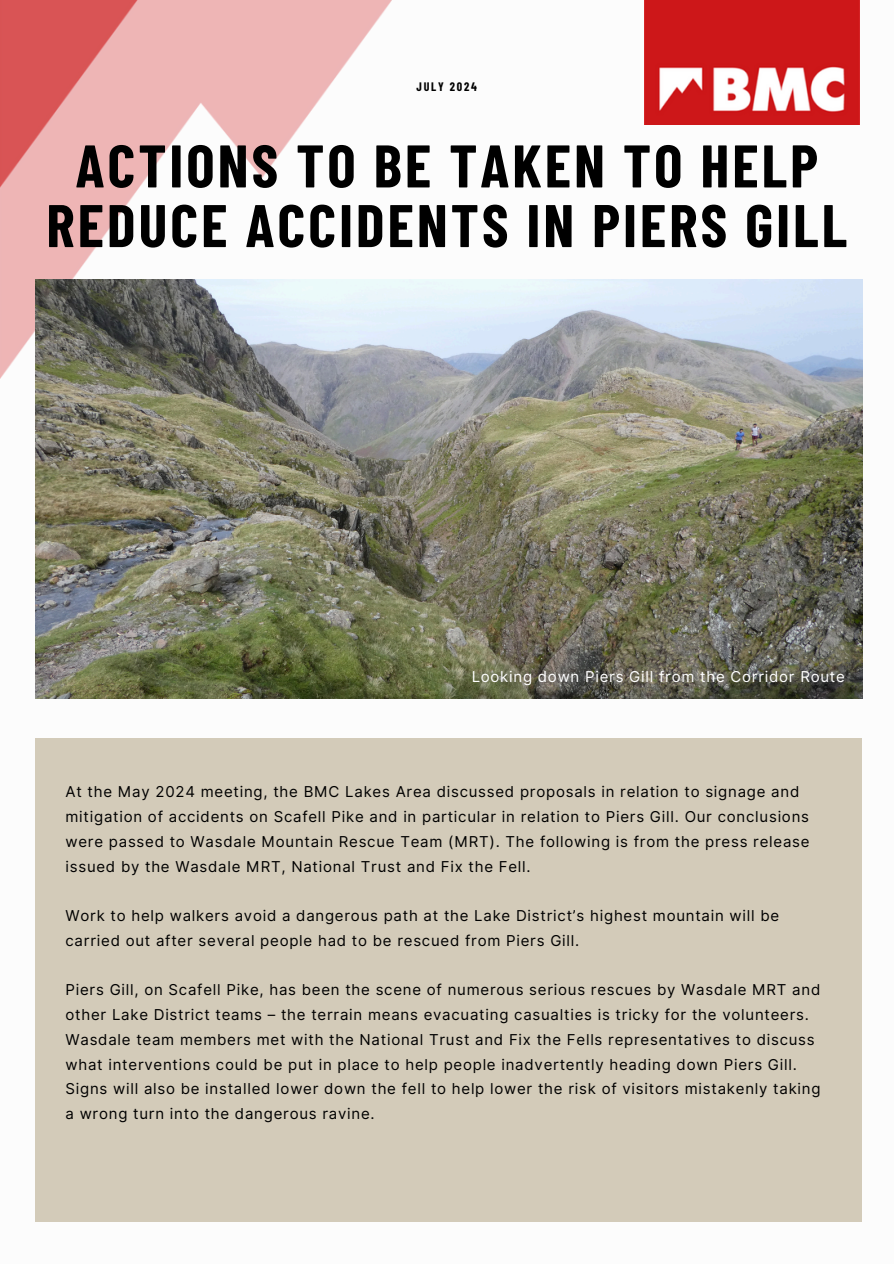
<style>
.page{position:relative;width:894px;height:1264px;background:#fff}
.page>*{position:absolute;margin:0;border:0;box-sizing:border-box;transform-origin:0 0}
.t1{font:700 60px/59.7px "Barlow Condensed";letter-spacing:.05em;color:#000;text-align:center}
.t2{font:15px/24.8px "Inter";letter-spacing:.05em;color:#000}
.t3{font:15px "Inter";letter-spacing:.05em;color:#fff}
.t4{font:700 12px "Barlow Condensed";letter-spacing:.15em;color:#000}
</style>
<div class="page">
<div style="left:36px;top:738px;width:825px;height:483px;background:#d3cbb9"></div>
<img style="left:644px;top:0;width:215px;height:125px">
<img style="left:0;top:0;width:392px;height:379px">
<img style="left:36px;top:279px;width:825px;height:419px">
<p class="t4" style="left:416px;top:79px;width:62px">JULY 2024</p>
<h1 class="t1" style="left:46px;top:134px;width:802px">ACTIONS TO BE TAKEN TO HELP<br>REDUCE ACCIDENTS IN PIERS GILL</h1>
<h2 class="t3" style="left:471px;top:667px;width:374px">Looking down Piers Gill from the Corridor Route</h2>
<h2 class="t2" style="left:65px;top:779px;width:745px">At the May 2024 meeting, the BMC Lakes Area discussed proposals in relation to signage and mitigation of accidents on Scafell Pike and in particular in relation to Piers Gill. Our conclusions were passed to Wasdale Mountain Rescue Team (MRT). The following is from the press release issued by the Wasdale MRT, National Trust and Fix the Fell.</h2>
<h2 class="t2" style="left:65px;top:903px;width:715px">Work to help walkers avoid a dangerous path at the Lake District’s highest mountain will be carried out after several people had to be rescued from Piers Gill.</h2>
<h2 class="t2" style="left:65px;top:977px;width:756px">Piers Gill, on Scafell Pike, has been the scene of numerous serious rescues by Wasdale MRT and other Lake District teams – the terrain means evacuating casualties is tricky for the volunteers.<br>Wasdale team members met with the National Trust and Fix the Fells representatives to discuss what interventions could be put in place to help people inadvertently heading down Piers Gill.<br>Signs will also be installed lower down the fell to help lower the risk of visitors mistakenly taking a wrong turn into the dangerous ravine.</h2>
</div>
